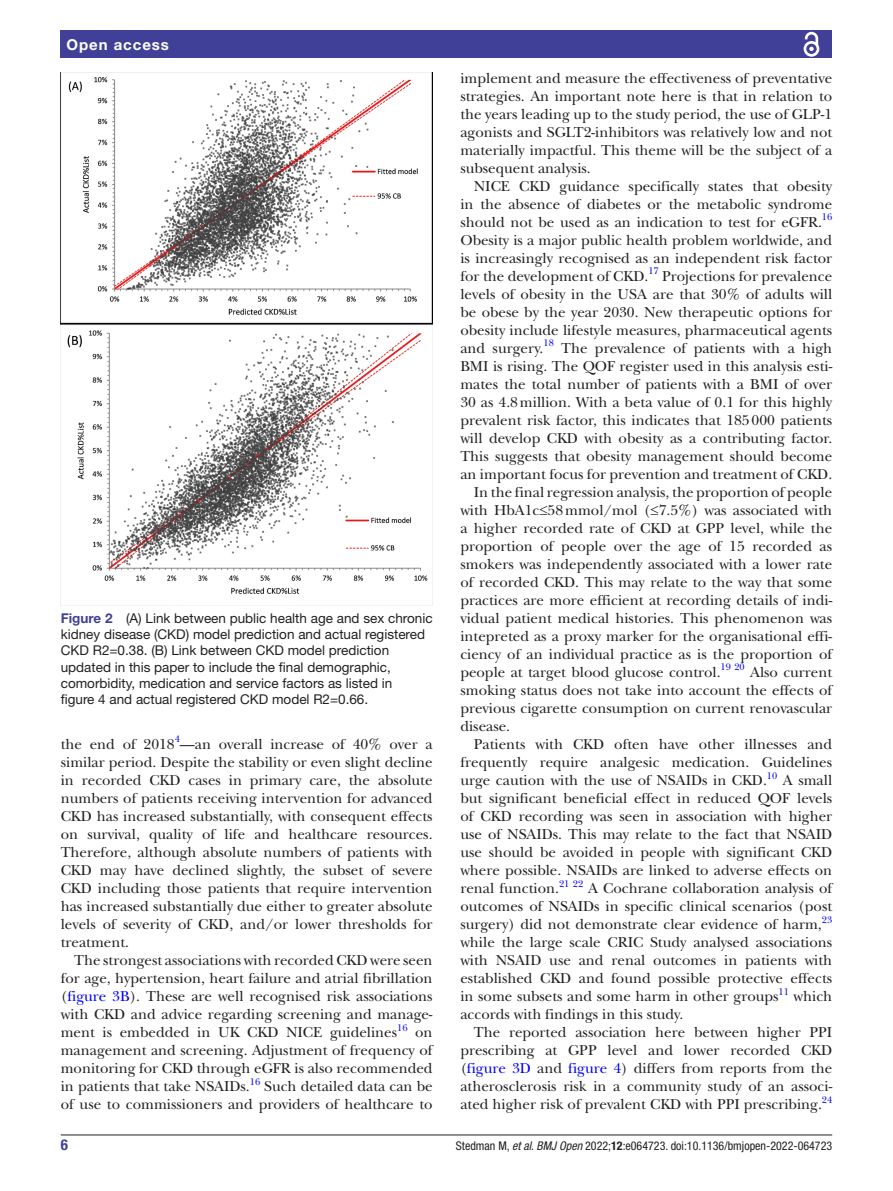
<style>
.page{position:relative;width:893px;height:1191px;background:#fff}
.page>*{position:absolute;margin:0;border:0;box-sizing:border-box;transform-origin:0 0}
.t1{font:15px/18px "New Baskerville";color:#231f20;text-align:justify}
.t2{font:700 15px "Helvetica Neue LT Std";letter-spacing:.065em;color:#fff}
.t3{font:700 condensed 15px "Helvetica Neue LT Std";color:#414099}
.t4{font:13.5px/16.2px "Helvetica Neue LT Std";color:#231f20}
.t5{font:condensed 12px "Helvetica Neue LT Std";color:#231f20}
.t6{font:9.9px "New Baskerville";color:#00f}
.s1{font-weight:700;color:#414099}
.s2{color:#00f}
.s3{font-style:italic}
.s4{font-weight:700}
</style>
<div class="page">
<hr style="left:61px;top:1134px;width:771px;height:1px;background:#231f20">
<div style="left:61px;top:31px;width:771px;height:27px;background:#414099"></div>
<svg style="left:803px;top:31px;width:17px;height:26px"></svg>
<img style="left:61px;top:73px;width:372px;height:532px">
<p class="t2" style="left:66px;top:35px;width:104px">Open access</p>
<p class="t4" style="left:61px;top:610px;width:373px"><span class="s1">Figure 2</span> (A) Link between public health age and sex chronic kidney disease (CKD) model prediction and actual registered CKD R2=0.38. (B) Link between CKD model prediction updated in this paper to include the final demographic, comorbidity, medication and service factors as listed in<br>figure 4 and actual registered CKD model R2=0.66.</p>
<p class="t6" style="left:175px;top:733px;width:7px">4</p>
<p class="t1" style="left:61px;top:753px;width:373px">similar period. Despite the stability or even slight decline in recorded CKD cases in primary care, the absolute numbers of patients receiving intervention for advanced CKD has increased substantially, with consequent effects on survival, quality of life and healthcare resources.<br>Therefore, although absolute numbers of patients with CKD may have declined slightly, the subset of severe CKD including those patients that require intervention has increased substantially due either to greater absolute levels of severity of CKD, and/or lower thresholds for treatment.</p>
<p class="t1" style="left:61px;top:951px;width:373px;text-indent:14px">The strongest associations with recorded CKD were seen for age, hypertension, heart failure and atrial fibrillation (<span class="s2">figure 3B</span>). These are well recognised risk associations with CKD and advice regarding screening and manage&shy;ment is embedded in UK CKD NICE guidelines<sup>16</sup></p>
<p class="t1" style="left:61px;top:735px;width:373px">the end of 2018 —an overall increase of 40% over a</p>
<p class="t1" style="left:61px;top:1023px;width:373px;text-indent:354px">on management and screening. Adjustment of frequency of monitoring for CKD through eGFR is also recommended in patients that take NSAIDs.</p>
<p class="t6" style="left:250px;top:1075px;width:12px">16</p>
<p class="t1" style="left:61px;top:1077px;width:373px;text-align:right">Such detailed data can be<br>of use to commissioners and providers of healthcare to</p>
<p class="t1" style="left:460px;top:69px;width:373px">implement and measure the effectiveness of preventative strategies. An important note here is that in relation to the years leading up to the study period, the use of GLP-1 agonists and SGLT2-inhibitors was relatively low and not materially impactful. This theme will be the subject of a subsequent analysis.</p>
<p class="t1" style="left:460px;top:177px;width:373px;text-indent:13px">NICE CKD guidance specifically states that obesity in the absence of diabetes or the metabolic syndrome should not be used as an indication to test for eGFR.</p>
<p class="t6" style="left:822px;top:211px;width:12px">16</p>
<p class="t1" style="left:460px;top:231px;width:373px">Obesity is a major public health problem worldwide, and is increasingly recognised as an independent risk factor for the development of CKD.</p>
<p class="t6" style="left:648px;top:265px;width:12px">17</p>
<p class="t1" style="left:460px;top:267px;width:373px;text-indent:202px">Projections for prevalence levels of obesity in the USA are that 30% of adults will be obese by the year 2030. New therapeutic options for obesity include lifestyle measures, pharmaceutical agents and surgery.</p>
<p class="t6" style="left:543px;top:337px;width:12px">18</p>
<p class="t1" style="left:561px;top:339px;width:272px">The prevalence of patients with a high</p>
<p class="t1" style="left:460px;top:357px;width:373px">BMI is rising. The QOF register used in this analysis esti-</p>
<p class="t1" style="left:460px;top:375px;width:373px">mates the total number of patients with a BMI of over</p>
<p class="t1" style="left:460px;top:393px;width:373px">30 as 4.8million. With a beta value of 0.1 for this highly</p>
<p class="t1" style="left:460px;top:411px;width:373px">prevalent risk factor, this indicates that 185000 patients</p>
<p class="t1" style="left:460px;top:429px;width:373px">will develop CKD with obesity as a contributing factor.</p>
<p class="t1" style="left:460px;top:447px;width:373px">This suggests that obesity management should become</p>
<p class="t1" style="left:460px;top:465px;width:373px">an important focus for prevention and treatment of CKD.</p>
<p class="t1" style="left:474px;top:483px;width:360px">In the final regression analysis, the proportion of people</p>
<p class="t1" style="left:460px;top:501px;width:373px">with HbA1c≤58mmol/mol (≤7.5%) was associated with</p>
<p class="t1" style="left:460px;top:519px;width:373px">a higher recorded rate of CKD at GPP level, while the</p>
<p class="t1" style="left:460px;top:537px;width:373px">proportion of people over the age of 15 recorded as</p>
<p class="t1" style="left:460px;top:555px;width:373px">smokers was independently associated with a lower rate</p>
<p class="t1" style="left:460px;top:573px;width:373px">of recorded CKD. This may relate to the way that some</p>
<p class="t1" style="left:460px;top:591px;width:373px">practices are more efficient at recording details of indi-</p>
<p class="t1" style="left:460px;top:609px;width:373px">vidual patient medical histories. This phenomenon was</p>
<p class="t1" style="left:460px;top:627px;width:373px">intepreted as a proxy marker for the organisational effi-</p>
<p class="t1" style="left:460px;top:645px;width:373px">ciency of an individual practice as is the proportion of</p>
<p class="t1" style="left:460px;top:663px;width:262px">people at target blood glucose control.</p>
<p class="t6" style="left:721px;top:661px;width:26px">19 20</p>
<p class="t1" style="left:460px;top:663px;width:373px;text-indent:290px">Also current smoking status does not take into account the effects of previous cigarette consumption on current renovascular disease.</p>
<p class="t1" style="left:460px;top:735px;width:373px;text-indent:14px">Patients with CKD often have other illnesses and frequently require analgesic medication. Guidelines urge caution with the use of NSAIDs in CKD.</p>
<p class="t6" style="left:767px;top:769px;width:12px">10</p>
<p class="t1" style="left:460px;top:771px;width:373px;text-indent:322px">A small but significant beneficial effect in reduced QOF levels of CKD recording was seen in association with higher use of NSAIDs. This may relate to the fact that NSAID use should be avoided in people with significant CKD where possible. NSAIDs are linked to adverse effects on renal function.</p>
<p class="t6" style="left:559px;top:877px;width:26px">21 22</p>
<p class="t1" style="left:460px;top:879px;width:373px;text-indent:128px">A Cochrane collaboration analysis of outcomes of NSAIDs in specific clinical scenarios (post surgery) did not demonstrate clear evidence of harm,</p>
<p class="t6" style="left:822px;top:913px;width:12px">23</p>
<p class="t1" style="left:460px;top:933px;width:373px">while the large scale CRIC Study analysed associations with NSAID use and renal outcomes in patients with established CKD and found possible protective effects in some subsets and some harm in other groups</p>
<p class="t6" style="left:778px;top:985px;width:12px">11</p>
<p class="t1" style="left:793px;top:987px;width:40px">which</p>
<p class="t1" style="left:460px;top:1005px;width:225px">accords with findings in this study.</p>
<p class="t1" style="left:474px;top:1023px;width:360px">The reported association here between higher PPI</p>
<p class="t1" style="left:460px;top:1041px;width:373px">prescribing at GPP level and lower recorded CKD</p>
<p class="t1" style="left:460px;top:1059px;width:373px">(<span class="s2">figure 3D</span> and <span class="s2">figure 4</span>) differs from reports from the</p>
<p class="t1" style="left:460px;top:1077px;width:373px">atherosclerosis risk in a community study of an associ-</p>
<p class="t1" style="left:460px;top:1095px;width:363px">ated higher risk of prevalent CKD with PPI prescribing.</p>
<p class="t6" style="left:822px;top:1093px;width:12px">24</p>
<p class="t3" style="left:61px;top:1135px;width:9px">6</p>
<p class="t5" style="left:456px;top:1138px;width:378px">Stedman M, <span class="s3">et al</span>. <span class="s3">BMJ Open</span> 2022;<span class="s4">12</span>:e064723. doi:10.1136/bmjopen-2022-064723</p>
</div>
